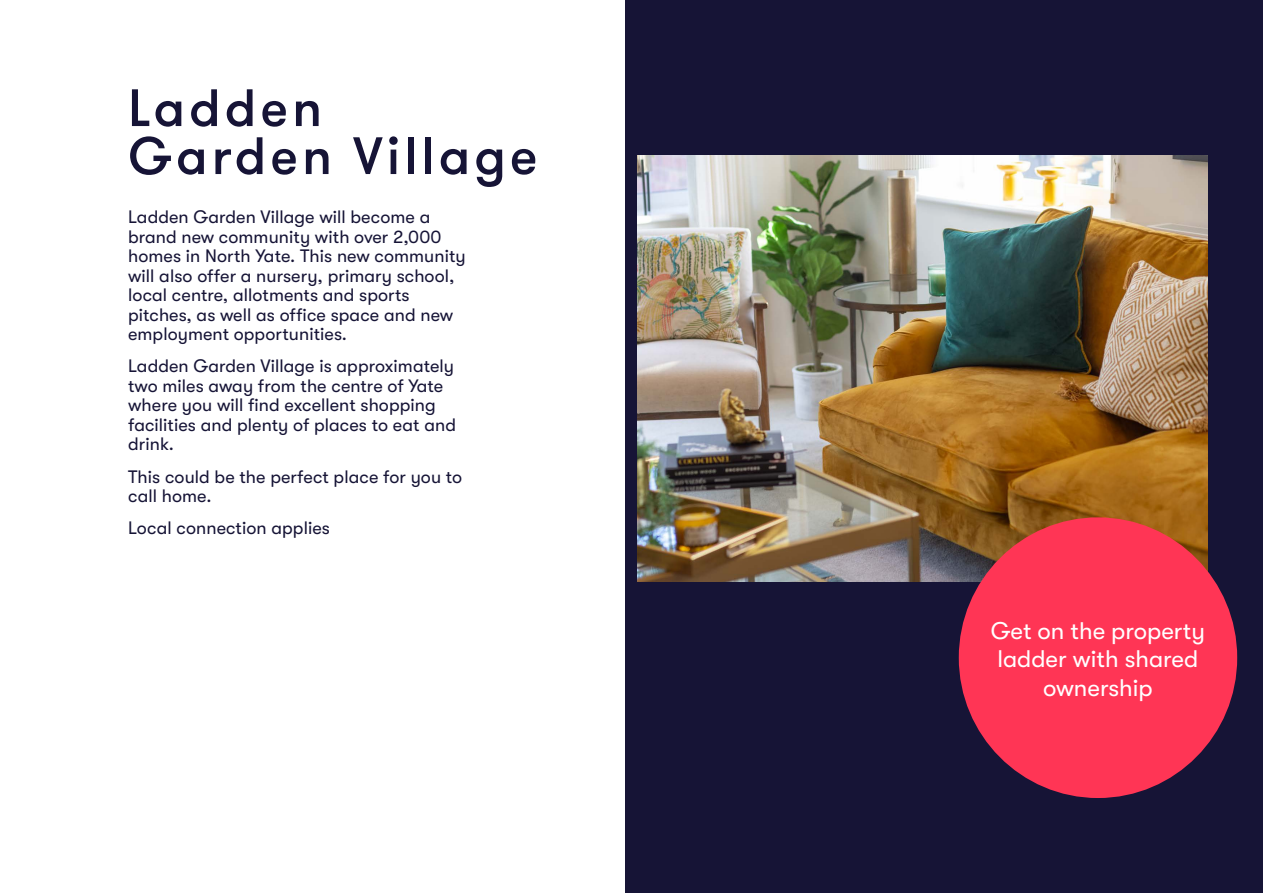
<style>
.page{position:relative;width:1263px;height:893px;background:#fff}
.page>*{position:absolute;margin:0;border:0;box-sizing:border-box;transform-origin:0 0}
.t1{font:500 52.5px/48px "GT Walsheim Pro";letter-spacing:.075em;color:#161436}
.t2{font:24px/28.8px "GT Walsheim Pro";color:#fff;text-align:center}
.t3{font:18px/19.5px "GT Walsheim Pro";letter-spacing:.005em;color:#161436}
</style>
<div class="page">
<div style="left:625px;top:0;width:638px;height:893px;background:#161436"></div>
<img style="left:638px;top:155px;width:570px;height:426px">
<div style="left:959px;top:517px;width:278px;height:281px;background:#ff3555;border-radius:50%"></div>
<h1 class="t1" style="left:128px;top:85px;width:411px">Ladden<br>Garden Village</h1>
<p class="t3" style="left:128px;top:207px;width:339px">Ladden Garden Village will become a brand new community with over 2,000 homes in North Yate. This new community will also offer a nursery, primary school, local centre, allotments and sports pitches, as well as office space and new employment opportunities.</p>
<p class="t3" style="left:128px;top:356px;width:329px">Ladden Garden Village is approximately two miles away from the centre of Yate where you will find excellent shopping facilities and plenty of places to eat and drink.</p>
<p class="t3" style="left:128px;top:467px;width:336px">This could be the perfect place for you to call home.</p>
<p class="t3" style="left:128px;top:518px;width:203px">Local connection applies</p>
<h2 class="t2" style="left:991px;top:616px;width:216px">Get on the property ladder with shared ownership</h2>
</div>
